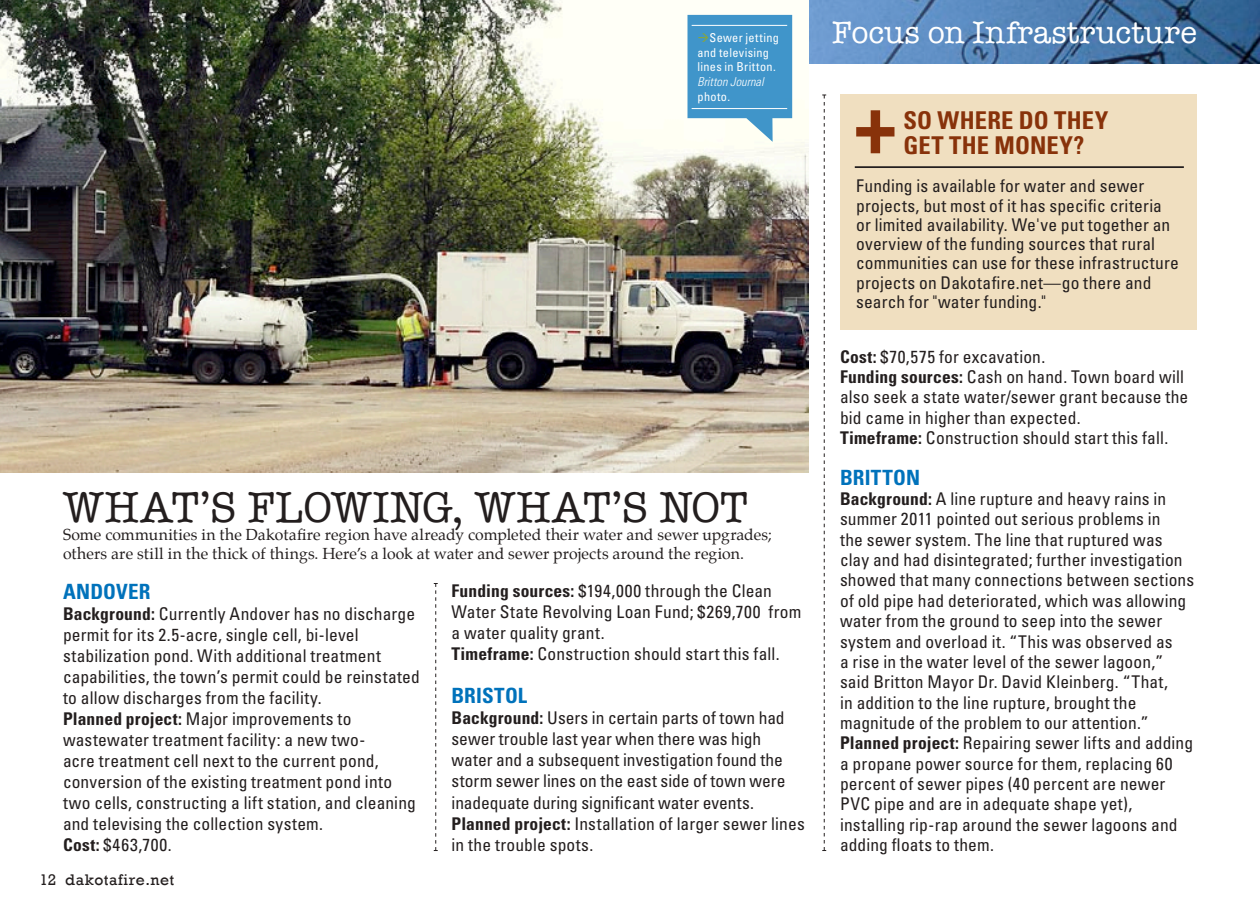
<style>
.page{position:relative;width:1260px;height:914px;background:#fff}
.page>*{position:absolute;margin:0;border:0;box-sizing:border-box;transform-origin:0 0}
.t1{font:43.75px "American Typewriter";letter-spacing:.005em;color:#231e1e}
.t2{font:31.5px "American Typewriter";letter-spacing:.005em;color:#fff}
.t3{font:700 condensed 24.5px/24.5px "Univers";letter-spacing:.005em;color:#88320a}
.t4{font:700 condensed 21px "Univers";letter-spacing:.01em;color:#0072bb}
.t5{font:condensed 17.5px/20.3px "Univers";letter-spacing:.01em;color:#231e1e}
.t6{font:15.75px/18.4px "Palatino";letter-spacing:.005em;color:#231e1e}
.t7{font:15.75px "Rockwell";letter-spacing:.03em;color:#231e1e}
.t8{font:condensed 12.25px/14.7px "Univers";letter-spacing:.025em;color:#fff}
.t9{font:italic 300 condensed 12.25px "Univers";letter-spacing:.005em;color:#fff}
.s1{color:#86a540}
.s2{font-weight:700}
</style>
<div class="page">
<img style="left:809px;top:0;width:451px;height:63px">
<img style="left:0;top:0;width:808px;height:472px">
<svg style="left:434px;top:583px;width:4px;height:268px"></svg>
<svg style="left:822px;top:94px;width:4px;height:757px"></svg>
<svg style="left:687px;top:15px;width:105px;height:127px"></svg>
<hr style="left:692px;top:25px;width:95px;height:1px;background:#fff">
<hr style="left:692px;top:108px;width:95px;height:1px;background:#fff">
<div style="left:840px;top:94px;width:357px;height:235px;background:#f0dfc0"></div>
<hr style="left:855px;top:166px;width:329px;height:2px;background:#231e1e">
<svg style="left:856px;top:110px;width:39px;height:43px"></svg>
<p class="t8" style="left:698px;top:30px;width:83px"><span class="s1">→</span>Sewer jetting</p>
<h2 class="t2" style="left:832px;top:8px;width:366px">Focus on Infrastructure</h2>
<p class="t8" style="left:698px;top:45px;width:80px">and televising lines in Britton.</p>
<p class="t9" style="left:698px;top:74px;width:68px">Britton Journal</p>
<p class="t8" style="left:698px;top:89px;width:34px">photo.</p>
<h1 class="t1" style="left:63px;top:474px;width:687px">WHAT’S FLOWING, WHAT’S NOT</h1>
<p class="t6" style="left:63px;top:526px;width:710px">Some communities in the Dakotafire region have already completed their water and sewer upgrades; others are still in the thick of things. Here’s a look at water and sewer projects around the region.</p>
<p class="t4" style="left:63px;top:579px;width:89px">Andover</p>
<p class="t5" style="left:63px;top:603px;width:358px;line-height:21px"><span class="s2">Background:</span> Currently Andover has no discharge permit for its 2.5-acre, single cell, bi-level stabilization pond. With additional treatment capabilities, the town’s permit could be reinstated to allow discharges from the facility.<br><span class="s2">Planned project:</span> Major improvements to wastewater treatment facility: a new two-<br>acre treatment cell next to the current pond, conversion of the existing treatment pond into two cells, constructing a lift station, and cleaning and televising the collection system.<br><span class="s2">Cost:</span> $463,700.</p>
<p class="t7" style="left:39px;top:870px;width:136px">12 dakotafire.net</p>
<p class="t5" style="left:452px;top:579px;width:351px;line-height:21.2px"><span class="s2">Funding sources:</span> $194,000 through the Clean Water State Revolving Loan Fund; $269,700 from a water quality grant.<br><span class="s2">Timeframe:</span> Construction should start this fall.</p>
<p class="t4" style="left:452px;top:682px;width:74px">Bristol</p>
<p class="t5" style="left:452px;top:706px;width:355px;line-height:21.2px"><span class="s2">Background:</span> Users in certain parts of town had sewer trouble last year when there was high water and a subsequent investigation found the storm sewer lines on the east side of town were inadequate during significant water events.<br><span class="s2">Planned project:</span> Installation of larger sewer lines in the trouble spots.</p>
<h3 class="t3" style="left:903px;top:108px;width:207px">So Where Do Th ey<br>Get The Money?</h3>
<p class="t5" style="left:856px;top:176px;width:324px;line-height:19.2px">Funding is available for water and sewer projects, but most of it has specific criteria or limited availability. We've put together an overview of the funding sources that rural communities can use for these infrastructure projects on Dakotafire.net—go there and search for "water funding."</p>
<p class="t5" style="left:840px;top:346px;width:350px"><span class="s2">Cost:</span> $70,575 for excavation.<br><span class="s2">Funding sources:</span> Cash on hand. Town board will also seek a state water/sewer grant because the bid came in higher than expected.<br><span class="s2">Timeframe:</span> Construction should start this fall.</p>
<p class="t4" style="left:840px;top:464px;width:82px">Britton</p>
<p class="t5" style="left:840px;top:488px;width:356px"><span class="s2">Background:</span> A line rupture and heavy rains in summer 2011 pointed out serious problems in<br>the sewer system. The line that ruptured was clay and had disintegrated; further investigation showed that many connections between sections of old pipe had deteriorated, which was allowing water from the ground to seep into the sewer system and overload it. “This was observed as<br>a rise in the water level of the sewer lagoon,” said Britton Mayor Dr. David Kleinberg. “That,<br>in addition to the line rupture, brought the magnitude of the problem to our attention.” <span class="s2">Planned project:</span> Repairing sewer lifts and adding a propane power source for them, replacing 60 percent of sewer pipes (40 percent are newer PVC pipe and are in adequate shape yet), installing rip-rap around the sewer lagoons and adding floats to them.</p>
</div>
